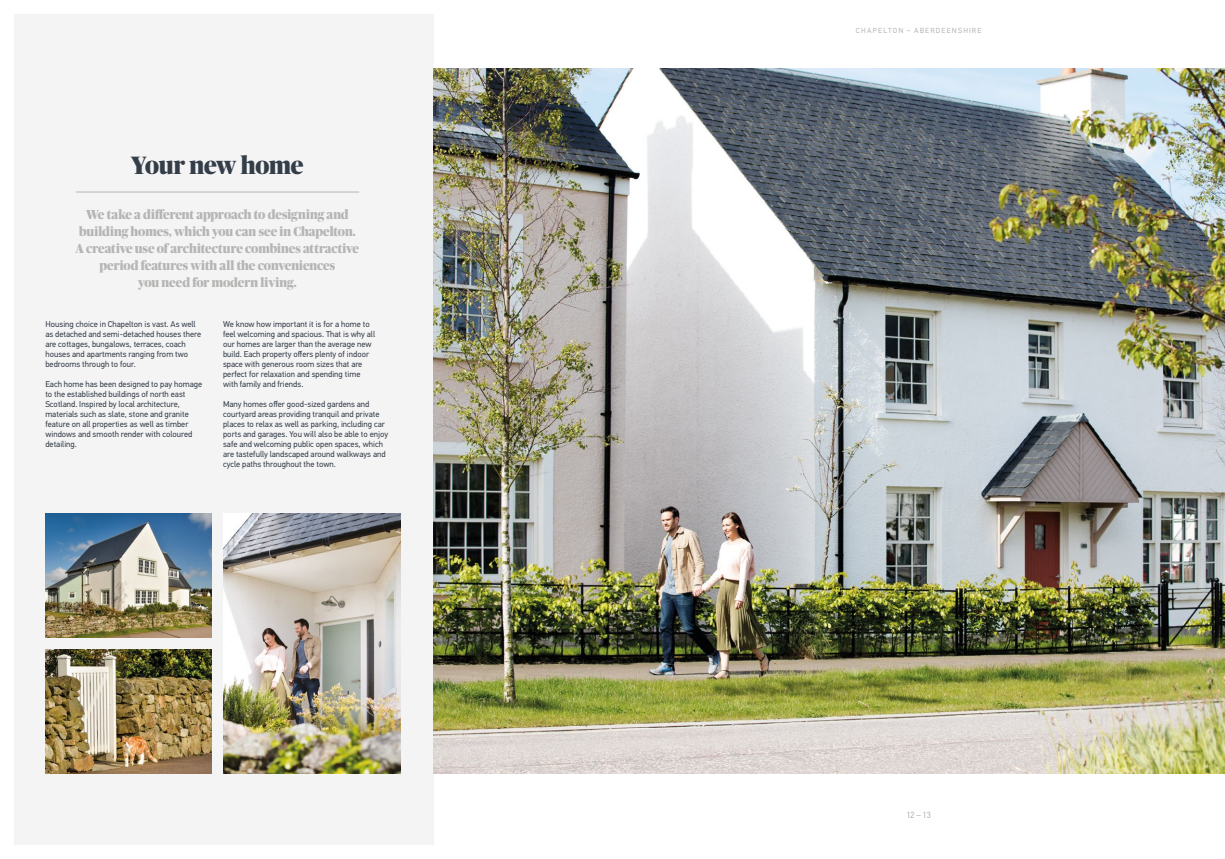
<style>
.page{position:relative;width:1225px;height:859px;background:#fff}
.page>*{position:absolute;margin:0;border:0;box-sizing:border-box;transform-origin:0 0}
.t1{font:900 25px "Publico Banner";letter-spacing:-.015em;color:#343e48;scale:.94 1}
.t2{font:900 13px/17px "Publico Banner";letter-spacing:-.005em;color:#b5b5b3;text-align:center;scale:.94 1}
.t3{font:9px "PF Din Text Std";color:#b5b5b3}
.t4{font:8.5px/10px "PF Din Text Std";color:#343e48}
.t5{font:7.3px "PF Din Text Std";letter-spacing:.16em;color:#b5b5b3}
</style>
<div class="page">
<div style="left:14px;top:14px;width:420px;height:831px;background:#f5f4f5"></div>
<img style="left:223px;top:513px;width:178px;height:261px">
<img style="left:45px;top:513px;width:167px;height:125px">
<img style="left:45px;top:649px;width:167px;height:125px">
<img style="left:434px;top:68px;width:791px;height:706px">
<hr style="left:76px;top:192px;width:283px;height:1px;background:#b5b5b3">
<h1 class="t1" style="left:131px;top:147px;width:185px">Your new home</h1>
<h2 class="t2" style="left:76px;top:205px;width:303px">We take a different approach to designing and building homes, which you can see in Chapelton.<br>A creative use of architecture combines attractive period features with all the conveniences<br>you need for modern living.</h2>
<p class="t4" style="left:45px;top:319px;width:157px">Housing choice in Chapelton is vast. As well as detached and semi-detached houses there are cottages, bungalows, terraces, coach houses and apartments ranging from two bedrooms through to four.</p>
<p class="t4" style="left:45px;top:379px;width:158px">Each home has been designed to pay homage to the established buildings of north east Scotland. Inspired by local architecture, materials such as slate, stone and granite feature on all properties as well as timber windows and smooth render with coloured detailing.</p>
<p class="t4" style="left:223px;top:319px;width:153px">We know how important it is for a home to feel welcoming and spacious. That is why all our homes are larger than the average new build. Each property offers plenty of indoor space with generous room sizes that are perfect for relaxation and spending time with family and friends.</p>
<p class="t4" style="left:223px;top:399px;width:167px">Many homes offer good-sized gardens and courtyard areas providing tranquil and private places to relax as well as parking, including car ports and garages. You will also be able to enjoy safe and welcoming public open spaces, which are tastefully landscaped around walkways and cycle paths throughout the town.</p>
<p class="t5" style="left:856px;top:26px;width:127px">CHAPELTON – ABERDEENSHIRE</p>
<p class="t3" style="left:906px;top:809px;width:26px">12 – 13</p>
</div>
